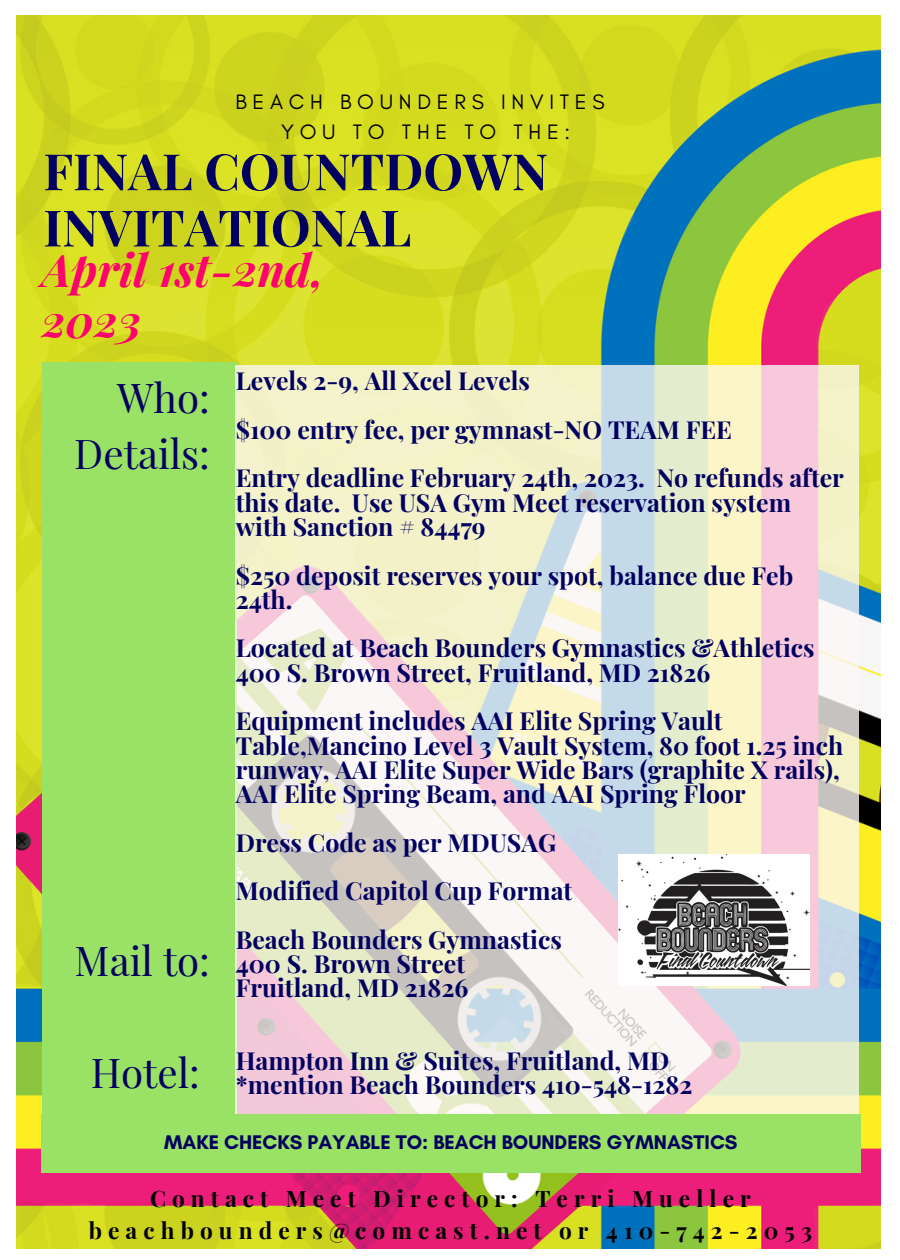
<style>
.page{position:relative;width:900px;height:1260px;background:#fff}
.page>*{position:absolute;margin:0;border:0;box-sizing:border-box;transform-origin:0 0}
.t1{font:700 50.25px/56.2px "Playfair Display";color:#010060}
.t2{font:italic 700 45.25px/50.5px "Playfair Display";color:#ff006c}
.t3{font:40.25px/56.2px "Playfair Display";color:#010060;text-align:right}
.t4{font:700 24.75px/24.2px "Playfair Display";color:#010060}
.t5{font:700 22.75px/32px "Playfair Display";letter-spacing:.27em;color:#000;text-align:center}
.t6{font:21.25px/30px "Glacial Indifference";letter-spacing:.27em;color:#000;text-align:center}
.t7{font:700 20px "Glacial Indifference";color:#010060}
</style>
<div class="page">
<img style="left:16px;top:15px;width:865px;height:1234px">
<div style="left:42px;top:363px;width:195px;height:755px;background:#99e265"></div>
<svg style="left:236px;top:365px;width:622px;height:750px;background:#eae6d5"></svg>
<div style="left:42px;top:1115px;width:819px;height:58px;background:#99e265"></div>
<img style="left:618px;top:854px;width:192px;height:131px">
<p class="t6" style="left:235px;top:86px;width:371px">BEACH BOUNDERS INVITES<br>YOU TO THE TO THE:</p>
<h1 class="t1" style="left:43px;top:141px;width:506px">FINAL COUNTDOWN<br>INVITATIONAL</h1>
<h2 class="t2" style="left:42px;top:243px;width:284px">April 1st-2nd,<br>2023</h2>
<h3 class="t3" style="left:74px;top:368px;width:137px">Who:<br>Details:</h3>
<h3 class="t3" style="left:75px;top:931px;width:137px">Mail to:</h3>
<p class="t4" style="left:236px;top:356px;width:610px;line-height:48.5px">Levels 2-9, All Xcel Levels<br>$100 entry fee, per gymnast-NO TEAM FEE<br>Entry deadline February 24th, 2023. No refunds after</p>
<p class="t4" style="left:236px;top:489px;width:557px">this date. Use USA Gym Meet reservation system with Sanction # 84479</p>
<p class="t4" style="left:236px;top:562px;width:559px">$250 deposit reserves your spot, balance due Feb<br>24th.</p>
<p class="t4" style="left:236px;top:635px;width:580px">Located at Beach Bounders Gymnastics &amp;Athletics<br>400 S. Brown Street, Fruitland, MD 21826</p>
<p class="t4" style="left:236px;top:708px;width:609px">Equipment includes AAI Elite Spring Vault Table,Mancino Level 3 Vault System, 80 foot 1.25 inch runway, AAI Elite Super Wide Bars (graphite X rails), AAI Elite Spring Beam, and AAI Spring Floor</p>
<p class="t4" style="left:236px;top:817px;width:338px;line-height:48.5px">Dress Code as per MDUSAG<br>Modified Capitol Cup Format<br>Beach Bounders Gymnastics</p>
<p class="t4" style="left:236px;top:951px;width:234px">400 S. Brown Street<br>Fruitland, MD 21826</p>
<p class="t4" style="left:236px;top:1048px;width:458px">Hampton Inn &amp; Suites, Fruitland, MD *mention Beach Bounders 410-548-1282</p>
<p class="t7" style="left:164px;top:1130px;width:575px">MAKE CHECKS PAYABLE TO: BEACH BOUNDERS GYMNASTICS</p>
<h3 class="t3" style="left:91px;top:1043px;width:111px">Hotel:</h3>
<p class="t5" style="left:89px;top:1182px;width:725px">Contact Meet Director: Terri Mueller beachbounders@comcast.net or 410-742-2053</p>
</div>
